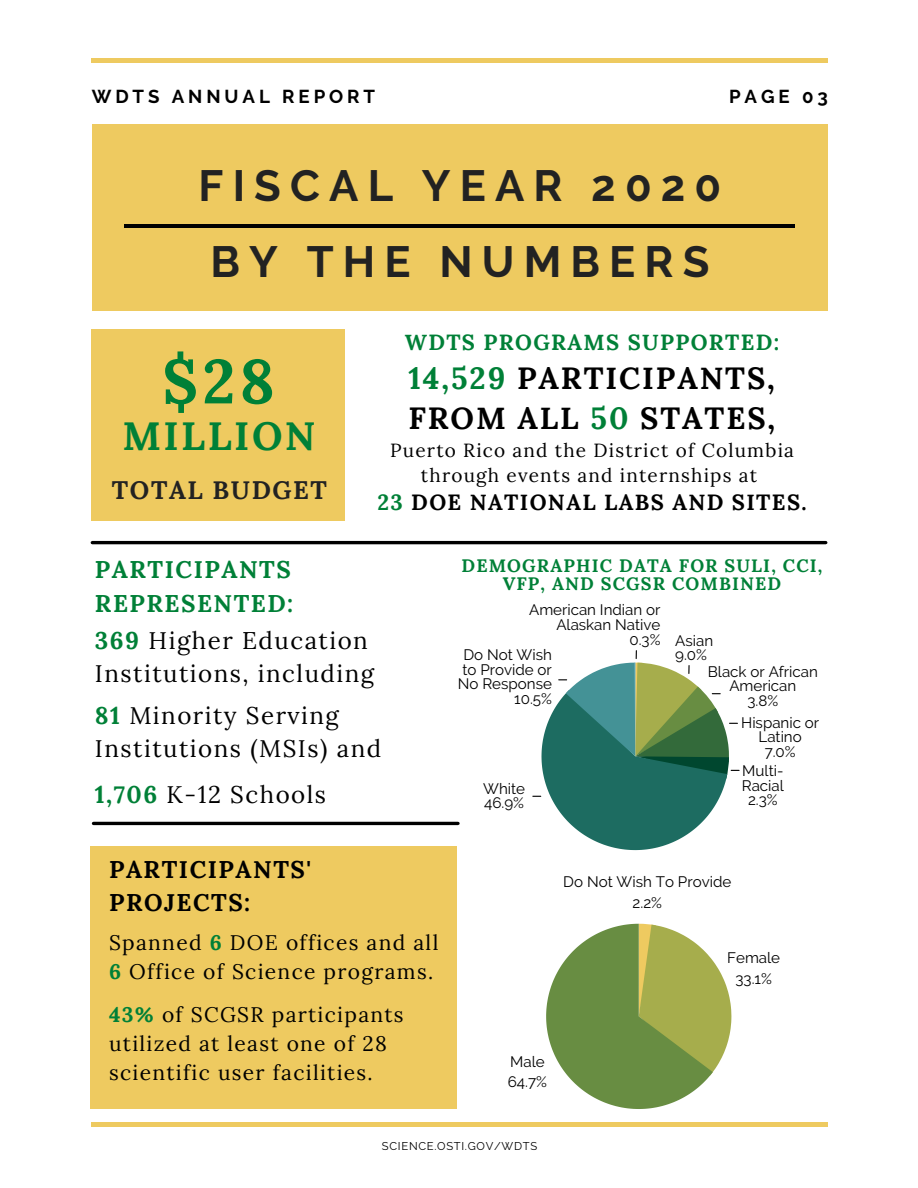
<style>
.page{position:relative;width:918px;height:1188px;background:#fff}
.page>*{position:absolute;margin:0;border:0;box-sizing:border-box;transform-origin:0 0}
.t1{font:700 62.1px "Lora";color:#008037}
.t2{font:700 43.65px "Raleway";letter-spacing:.21em;color:#222}
.t3{font:700 39.75px "Lora";letter-spacing:.06em;color:#008037}
.t4{font:700 30.6px "Lora";letter-spacing:.06em;color:#000}
.t5{font:700 25.35px "Lora";letter-spacing:.06em;color:#222}
.t6{font:24.15px/33.5px "Lora";letter-spacing:.06em;color:#000}
.t7{font:700 24.15px "Lora";letter-spacing:.06em;color:#008037}
.t8{font:700 24.15px/33.8px "Lora";letter-spacing:.06em;color:#000}
.t9{font:700 22.05px "Lora";letter-spacing:.06em;color:#000}
.t10{font:700 21.9px "Lora";letter-spacing:.06em;color:#008037}
.t11{font:21px/28.8px "Lora";letter-spacing:.06em;color:#000}
.t12{font:19.05px/24.8px "Lora";letter-spacing:.06em;color:#000;text-align:center}
.t13{font:700 18.6px "Raleway";letter-spacing:.21em;color:#000}
.t14{font:700 18px/18px "Lora";letter-spacing:.06em;color:#008037;text-align:center}
.t15{font:15.15px/14.7px "Raleway";color:#000;text-align:center}
.t16{font:11.25px "Raleway";letter-spacing:.06em;color:#000}
.s1{color:#008037}
.s2{font-weight:700;color:#008037}
</style>
<div class="page">
<div style="left:92px;top:330px;width:253px;height:191px;background:#eeca60"></div>
<hr style="left:91px;top:59px;width:736px;height:3px;background:#eeca60">
<hr style="left:91px;top:1123px;width:736px;height:3px;background:#eeca60">
<div style="left:92px;top:125px;width:736px;height:185px;background:#eeca60"></div>
<hr style="left:124px;top:224px;width:671px;height:4px;background:#000">
<hr style="left:92px;top:541px;width:734px;height:3px;background:#000">
<hr style="left:93px;top:822px;width:365px;height:3px;background:#000">
<div style="left:91px;top:847px;width:366px;height:262px;background:#eeca60"></div>
<svg style="left:546px;top:924px;width:185px;height:185px"></svg>
<svg style="left:533px;top:651px;width:206px;height:199px"></svg>
<p class="t13" style="left:92px;top:85px;width:285px">WDTS ANNUAL REPORT</p>
<p class="t13" style="left:729px;top:85px;width:100px">PAGE 03</p>
<p class="t2" style="left:199px;top:160px;width:524px">FISCAL YEAR 2020</p>
<p class="t2" style="left:210px;top:236px;width:501px">BY THE NUMBERS</p>
<p class="t1" style="left:162px;top:341px;width:114px">$28</p>
<p class="t3" style="left:122px;top:410px;width:195px">MILLION</p>
<p class="t5" style="left:112px;top:474px;width:217px">TOTAL BUDGET</p>
<p class="t10" style="left:405px;top:328px;width:376px">WDTS PROGRAMS SUPPORTED:</p>
<p class="t4" style="left:409px;top:358px;width:368px"><span class="s1">14,529</span> PARTICIPANTS,</p>
<p class="t4" style="left:408px;top:398px;width:368px">FROM ALL <span class="s1">50</span> STATES,</p>
<p class="t12" style="left:390px;top:438px;width:405px">Puerto Rico and the District of Columbia through events and internships at</p>
<p class="t9" style="left:377px;top:488px;width:431px"><span class="s1">23</span> DOE NATIONAL LABS AND SITES.</p>
<p class="t7" style="left:95px;top:554px;width:197px">PARTICIPANTS</p>
<p class="t7" style="left:95px;top:587px;width:200px">REPRESENTED:</p>
<p class="t6" style="left:95px;top:623px;width:281px"><span class="s2">369</span> Higher Education<br>Institutions, including</p>
<p class="t6" style="left:95px;top:698px;width:288px"><span class="s2">81</span> Minority Serving<br>Institutions (MSIs) and</p>
<p class="t6" style="left:95px;top:778px;width:233px"><span class="s2">1,706</span> K-12 Schools</p>
<p class="t8" style="left:109px;top:852px;width:203px">PARTICIPANTS'<br>PROJECTS:</p>
<p class="t11" style="left:109px;top:928px;width:331px">Spanned <span class="s2">6</span> DOE offices and all<br><span class="s2">6</span> Office of Science programs.</p>
<p class="t11" style="left:109px;top:1000px;width:296px"><span class="s2">43%</span> of SCGSR participants utilized at least one of 28 scientific user facilities.</p>
<p class="t14" style="left:462px;top:556px;width:362px">DEMOGRAPHIC DATA FOR SULI, CCI,<br>VFP, AND SCGSR COMBINED</p>
<p class="t15" style="left:529px;top:603px;width:133px;text-align:right">American Indian or<br>Alaskan Native</p>
<p class="t15" style="left:630px;top:632px;width:33px">0.3%</p>
<p class="t15" style="left:675px;top:634px;width:39px">Asian</p>
<p class="t15" style="left:675px;top:647px;width:33px">9.0%</p>
<p class="t15" style="left:708px;top:664px;width:112px">Black or African<br>American</p>
<p class="t15" style="left:748px;top:693px;width:32px">3.8%</p>
<p class="t15" style="left:741px;top:715px;width:80px">Hispanic or<br>Latino</p>
<p class="t15" style="left:765px;top:744px;width:33px">7.0%</p>
<p class="t15" style="left:742px;top:763px;width:43px">Multi-</p>
<p class="t15" style="left:742px;top:778px;width:44px">Racial</p>
<p class="t15" style="left:748px;top:793px;width:31px">2.3%</p>
<p class="t15" style="left:458px;top:648px;width:96px">Do Not Wish to Provide or<br>No Response</p>
<p class="t15" style="left:514px;top:691px;width:39px">10.5%</p>
<p class="t15" style="left:483px;top:781px;width:43px">White</p>
<p class="t15" style="left:484px;top:795px;width:41px">46.9%</p>
<p class="t15" style="left:563px;top:874px;width:170px">Do Not Wish To Provide</p>
<p class="t15" style="left:633px;top:895px;width:31px">2.2%</p>
<p class="t15" style="left:510px;top:1054px;width:36px">Male</p>
<p class="t15" style="left:508px;top:1075px;width:41px">64.7%</p>
<p class="t15" style="left:727px;top:951px;width:54px">Female</p>
<p class="t15" style="left:736px;top:971px;width:38px">33.1%</p>
<p class="t16" style="left:382px;top:1139px;width:157px">SCIENCE.OSTI.GOV/WDTS</p>
</div>
